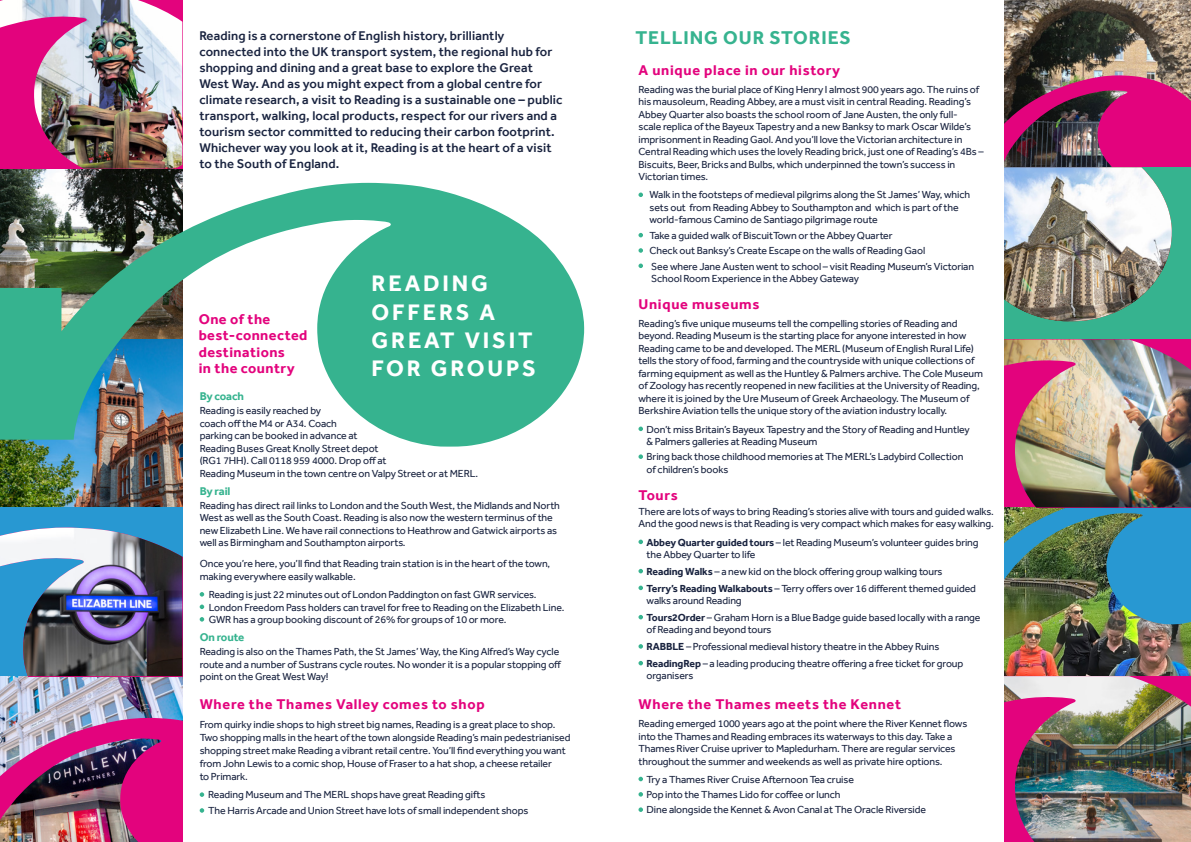
<style>
.page{position:relative;width:1191px;height:842px;background:#fff}
.page>*{position:absolute;margin:0;border:0;box-sizing:border-box;transform-origin:0 0}
.t1{font:700 23.1px/28.2px "Effra";letter-spacing:.125em;color:#fff}
.t2{font:700 19px "Effra";letter-spacing:.05em;color:#36b38f}
.t3{font:700 14.5px "Effra";letter-spacing:.05em;color:#e3037d}
.t4{font:700 14.5px/16.1px "Effra";letter-spacing:.03em;color:#e3037d}
.t5{font:500 13px/16px "Effra";letter-spacing:.01em;color:#1a2440}
.t6{font:700 11.5px "Effra";letter-spacing:-.01em;color:#36b38f}
.t7{font:10.5px/12.5px "Effra";letter-spacing:-.01em;color:#1a2440}
.s1{font-weight:700}
</style>
<div class="page">
<img style="left:0;top:169px;width:182px;height:338px">
<img style="left:0;top:676px;width:182px;height:41px">
<div style="left:0;top:507px;width:182px;height:169px;background:#2898d2"></div>
<img style="left:0;top:0;width:182px;height:169px">
<img style="left:0;top:717px;width:182px;height:125px">
<img style="left:0;top:527px;width:182px;height:149px">
<svg style="left:0;top:183px;width:584px;height:264px;fill:#36b38f"></svg>
<svg style="left:200px;top:592px;width:4px;height:5px"></svg>
<svg style="left:200px;top:604px;width:4px;height:5px"></svg>
<svg style="left:200px;top:617px;width:4px;height:5px"></svg>
<svg style="left:200px;top:792px;width:4px;height:5px"></svg>
<svg style="left:200px;top:808px;width:4px;height:5px"></svg>
<img style="left:1004px;top:0;width:187px;height:75px">
<img style="left:1004px;top:624px;width:187px;height:52px">
<div style="left:1002px;top:167px;width:189px;height:173px;background:#36b38f"></div>
<img style="left:1003px;top:75px;width:188px;height:246px">
<img style="left:1003px;top:167px;width:13px;height:140px">
<img style="left:1004px;top:676px;width:187px;height:166px">
<img style="left:1003px;top:339px;width:188px;height:285px">
<div style="left:996px;top:0;width:7px;height:842px;background:#fff"></div>
<svg style="left:638px;top:193px;width:5px;height:4px"></svg>
<svg style="left:638px;top:233px;width:5px;height:4px"></svg>
<svg style="left:638px;top:248px;width:5px;height:5px"></svg>
<svg style="left:638px;top:264px;width:5px;height:4px"></svg>
<svg style="left:638px;top:427px;width:5px;height:4px"></svg>
<svg style="left:638px;top:454px;width:5px;height:5px"></svg>
<svg style="left:638px;top:540px;width:5px;height:4px"></svg>
<svg style="left:638px;top:569px;width:5px;height:4px"></svg>
<svg style="left:638px;top:586px;width:5px;height:4px"></svg>
<svg style="left:638px;top:615px;width:5px;height:4px"></svg>
<svg style="left:638px;top:644px;width:5px;height:5px"></svg>
<svg style="left:638px;top:661px;width:5px;height:4px"></svg>
<svg style="left:638px;top:777px;width:5px;height:4px"></svg>
<svg style="left:638px;top:792px;width:5px;height:5px"></svg>
<svg style="left:638px;top:807px;width:5px;height:5px"></svg>
<p class="t5" style="left:199px;top:28px;width:365px">Reading is a cornerstone of English history, brilliantly connected into the UK transport system, the regional hub for shopping and dining and a great base to explore the Great West Way. And as you might expect from a global centre for climate research, a visit to Reading is a sustainable one – public transport, walking, local products, respect for our rivers and a tourism sector committed to reducing their carbon footprint.<br>Whichever way you look at it, Reading is at the heart of a visit to the South of England.</p>
<h3 class="t4" style="left:199px;top:311px;width:110px">One of the best-connected destinations<br>in the country</h3>
<h1 class="t1" style="left:371px;top:269px;width:166px">READING<br>OFFERS A<br>GREAT VISIT<br>FOR GROUPS</h1>
<p class="t6" style="left:200px;top:390px;width:46px">By coach</p>
<p class="t7" style="left:200px;top:404px;width:280px">Reading is easily reached by<br>coach off the M4 or A34. Coach<br>parking can be booked in advance at<br>Reading Buses Great Knolly Street depot<br>(RG1 7HH). Call 0118 959 4000. Drop off at<br>Reading Museum in the town centre on Valpy Street or at MERL.</p>
<p class="t6" style="left:200px;top:484px;width:32px">By rail</p>
<p class="t7" style="left:200px;top:499px;width:362px">Reading has direct rail links to London and the South West, the Midlands and North West as well as the South Coast. Reading is also now the western terminus of the new Elizabeth Line. We have rail connections to Heathrow and Gatwick airports as well as Birmingham and Southampton airports.</p>
<p class="t7" style="left:200px;top:557px;width:352px">Once you’re here, you’ll find that Reading train station is in the heart of the town, making everywhere easily walkable.</p>
<p class="t7" style="left:209px;top:588px;width:357px">Reading is just 22 minutes out of London Paddington on fast GWR services.<br>London Freedom Pass holders can travel for free to Reading on the Elizabeth Line.<br>GWR has a group booking discount of 26% for groups of 10 or more.</p>
<p class="t6" style="left:200px;top:630px;width:46px">On route</p>
<p class="t7" style="left:200px;top:645px;width:363px">Reading is also on the Thames Path, the St James’ Way, the King Alfred’s Way cycle route and a number of Sustrans cycle routes. No wonder it is a popular stopping off point on the Great West Way!</p>
<h3 class="t3" style="left:200px;top:695px;width:286px">Where the Thames Valley comes to shop</h3>
<p class="t7" style="left:200px;top:717px;width:372px;line-height:13px">From quirky indie shops to high street big names, Reading is a great place to shop.<br>Two shopping malls in the heart of the town alongside Reading’s main pedestrianised shopping street make Reading a vibrant retail centre. You’ll find everything you want from John Lewis to a comic shop, House of Fraser to a hat shop, a cheese retailer<br>to Primark.</p>
<p class="t7" style="left:208px;top:787px;width:322px;line-height:15.8px">Reading Museum and The MERL shops have great Reading gifts<br>The Harris Arcade and Union Street have lots of small independent shops</p>
<h2 class="t2" style="left:635px;top:26px;width:217px">TELLING OUR STORIES</h2>
<h3 class="t3" style="left:638px;top:61px;width:203px">A unique place in our history</h3>
<p class="t7" style="left:638px;top:83px;width:347px">Reading was the burial place of King Henry I almost 900 years ago. The ruins of his mausoleum, Reading Abbey, are a must visit in central Reading. Reading’s Abbey Quarter also boasts the school room of Jane Austen, the only full-<br>scale replica of the Bayeux Tapestry and a new Banksy to mark Oscar Wilde’s imprisonment in Reading Gaol. And you’ll love the Victorian architecture in Central Reading which uses the lovely Reading brick, just one of Reading’s 4Bs – Biscuits, Beer, Bricks and Bulbs, which underpinned the town’s success in Victorian times.</p>
<p class="t7" style="left:649px;top:189px;width:322px">Walk in the footsteps of medieval pilgrims along the St James’ Way, which sets out from Reading Abbey to Southampton and which is part of the world-famous Camino de Santiago pilgrimage route</p>
<p class="t7" style="left:649px;top:228px;width:326px;line-height:15.3px">Take a guided walk of BiscuitTown or the Abbey Quarter<br>Check out Banksy’s Create Escape on the walls of Reading Gaol<br>See where Jane Austen went to school – visit Reading Museum’s Victorian</p>
<p class="t7" style="left:651px;top:272px;width:209px">School Room Experience in the Abbey Gateway</p>
<h3 class="t3" style="left:638px;top:295px;width:122px">Unique museums</h3>
<p class="t7" style="left:638px;top:317px;width:346px">Reading’s five unique museums tell the compelling stories of Reading and beyond. Reading Museum is the starting place for anyone interested in how Reading came to be and developed. The MERL (Museum of English Rural Life) tells the story of food, farming and the countryside with unique collections of farming equipment as well as the Huntley &amp; Palmers archive. The Cole Museum of Zoology has recently reopened in new facilities at the University of Reading, where it is joined by the Ure Museum of Greek Archaeology. The Museum of Berkshire Aviation tells the unique story of the aviation industry locally.</p>
<p class="t7" style="left:646px;top:423px;width:325px">Don’t miss Britain’s Bayeux Tapestry and the Story of Reading and Huntley &amp; Palmers galleries at Reading Museum</p>
<p class="t7" style="left:646px;top:450px;width:318px">Bring back those childhood memories at The MERL’s Ladybird Collection of children’s books</p>
<h3 class="t3" style="left:638px;top:486px;width:41px">Tours</h3>
<p class="t7" style="left:638px;top:505px;width:357px">There are lots of ways to bring Reading’s stories alive with tours and guided walks.<br>And the good news is that Reading is very compact which makes for easy walking.</p>
<p class="t7" style="left:646px;top:536px;width:334px"><span class="s1">Abbey Quarter guided tours</span> – let Reading Museum’s volunteer guides bring the Abbey Quarter to life</p>
<p class="t7" style="left:646px;top:563px;width:331px;line-height:16.8px"><span class="s1">Reading Walks</span> – a new kid on the block offering group walking tours<br><span class="s1">Terry’s Reading Walkabouts</span> – Terry offers over 16 different themed guided</p>
<p class="t7" style="left:646px;top:592px;width:335px;line-height:16.8px">walks around Reading<br><span class="s1">Tours2Order</span> – Graham Horn is a Blue Badge guide based locally with a range</p>
<p class="t7" style="left:646px;top:621px;width:318px;line-height:16.8px">of Reading and beyond tours<br><span class="s1">RABBLE</span> – Professional medieval history theatre in the Abbey Ruins<br><span class="s1">ReadingRep</span> – a leading producing theatre offering a free ticket for group</p>
<p class="t7" style="left:646px;top:669px;width:48px">organisers</p>
<h3 class="t3" style="left:638px;top:695px;width:264px">Where the Thames meets the Kennet</h3>
<p class="t7" style="left:638px;top:717px;width:330px">Reading emerged 1000 years ago at the point where the River Kennet flows into the Thames and Reading embraces its waterways to this day. Take a Thames River Cruise upriver to Mapledurham. There are regular services throughout the summer and weekends as well as private hire options.</p>
<p class="t7" style="left:646px;top:771px;width:281px;line-height:15.3px">Try a Thames River Cruise Afternoon Tea cruise<br>Pop into the Thames Lido for coffee or lunch<br>Dine alongside the Kennet &amp; Avon Canal at The Oracle Riverside</p>
</div>
